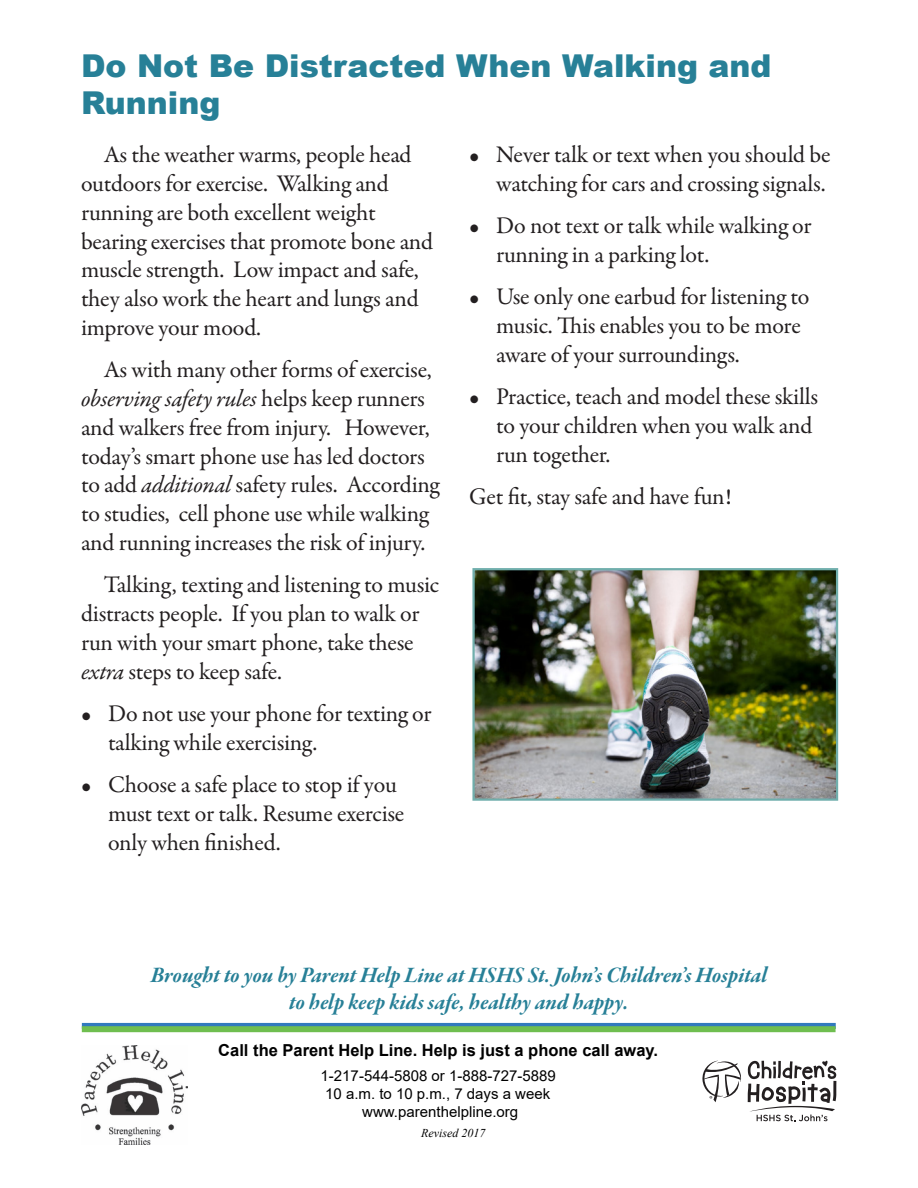
<style>
.page{position:relative;width:918px;height:1188px;background:#fff}
.page>*{position:absolute;margin:0;border:0;box-sizing:border-box;transform-origin:0 0}
.t1{font:900 31.5px/37.8px "Arial";color:#278097}
.t2{font:24px/28.8px "Garamond Premr Pro";letter-spacing:-.01em;color:#231f20}
.Paragraph_Style1{font:22.5px "Garamond Premr Pro Bd It Subh";letter-spacing:-.005em;color:#278097}
.Paragraph_Style5{font:22.5px "Garamond Premr Pro Bd It Subh";color:#278097}
.Paragraph_Style6{font:700 16.5px "Arial";color:#000}
.Paragraph_Style7{font:15px "Arial";color:#000}
.Paragraph_Style8{font:15px "Arial";color:#000}
.Paragraph_Style9{font:15px "Arial";color:#000}
.Paragraph_Style10{font:italic 12px "Times New Roman";color:#000}
.s1{font-style:italic}
</style>
<div class="page">
<img style="left:81px;top:1045px;width:106px;height:99px">
<svg style="left:702px;top:1061px;width:39px;height:41px"></svg>
<svg style="left:748px;top:1061px;width:88px;height:60px"></svg>
<img style="left:475px;top:571px;width:360px;height:227px">
<div style="left:472px;top:568px;width:366px;height:233px;border:2px solid #70aeac"></div>
<div style="left:82px;top:1023px;width:754px;height:6px;background:#317abe"></div>
<div style="left:82px;top:1026px;width:754px;height:6px;background:#6fbe4f"></div>
<p class="t1" style="left:81px;top:45px;width:692px">Do Not Be Distracted When Walking and<br>Running</p>
<p class="t2" style="left:469px;top:141px;width:363px;text-align:right">• Never talk or text when you should be watching for cars and crossing signals.</p>
<p class="t2" style="left:496px;top:212px;width:317px;text-indent:-27px">• Do not text or talk while walking or running in a parking lot.</p>
<p class="t2" style="left:496px;top:283px;width:315px;text-indent:-27px">• Use only one earbud for listening to music. This enables you to be more aware of your surroundings.</p>
<p class="t2" style="left:496px;top:383px;width:324px;text-indent:-27px">• Practice, teach and model these skills to your children when you walk and run together.</p>
<p class="t2" style="left:469px;top:483px;width:264px">Get fit, stay safe and have fun!</p>
<p class="t2" style="left:81px;top:141px;width:354px;text-indent:23px">As the weather warms, people head outdoors for exercise. Walking and running are both excellent weight bearing exercises that promote bone and muscle strength. Low impact and safe, they also work the heart and lungs and improve your mood.</p>
<p class="t2" style="left:81px;top:356px;width:360px;text-indent:23px">As with many other forms of exercise, <span class="s1">observing safety rules</span> helps keep runners and walkers free from injury. However, today’s smart phone use has led doctors to add <span class="s1">additional</span> safety rules. According to studies, cell phone use while walking and running increases the risk of injury.</p>
<p class="t2" style="left:81px;top:571px;width:360px;text-indent:23px">Talking, texting and listening to music distracts people. If you plan to walk or run with your smart phone, take these <span class="s1">extra</span> steps to keep safe.</p>
<p class="t2" style="left:108px;top:700px;width:325px;text-indent:-27px">• Do not use your phone for texting or talking while exercising.</p>
<p class="t2" style="left:108px;top:771px;width:298px;text-indent:-27px">• Choose a safe place to stop if you must text or talk. Resume exercise only when finished.</p>
<p class="Paragraph_Style1" style="left:151px;top:962px;width:618px">Brought to you by Parent Help Line at HSHS St. John’s Children’s Hospital</p>
<p class="Paragraph_Style5" style="left:289px;top:989px;width:341px">to help keep kids safe, healthy and happy.</p>
<p class="Paragraph_Style6" style="left:218px;top:1039px;width:441px">Call the Parent Help Line. Help is just a phone call away.</p>
<p class="Paragraph_Style7" style="left:321px;top:1066px;width:237px">1-217-544-5808 or 1-888-727-5889</p>
<p class="Paragraph_Style8" style="left:325px;top:1084px;width:227px">10 a.m. to 10 p.m., 7 days a week</p>
<p class="Paragraph_Style9" style="left:362px;top:1102px;width:157px">www.parenthelpline.org</p>
<p class="Paragraph_Style10" style="left:421px;top:1125px;width:66px">Revised 2017</p>
</div>
